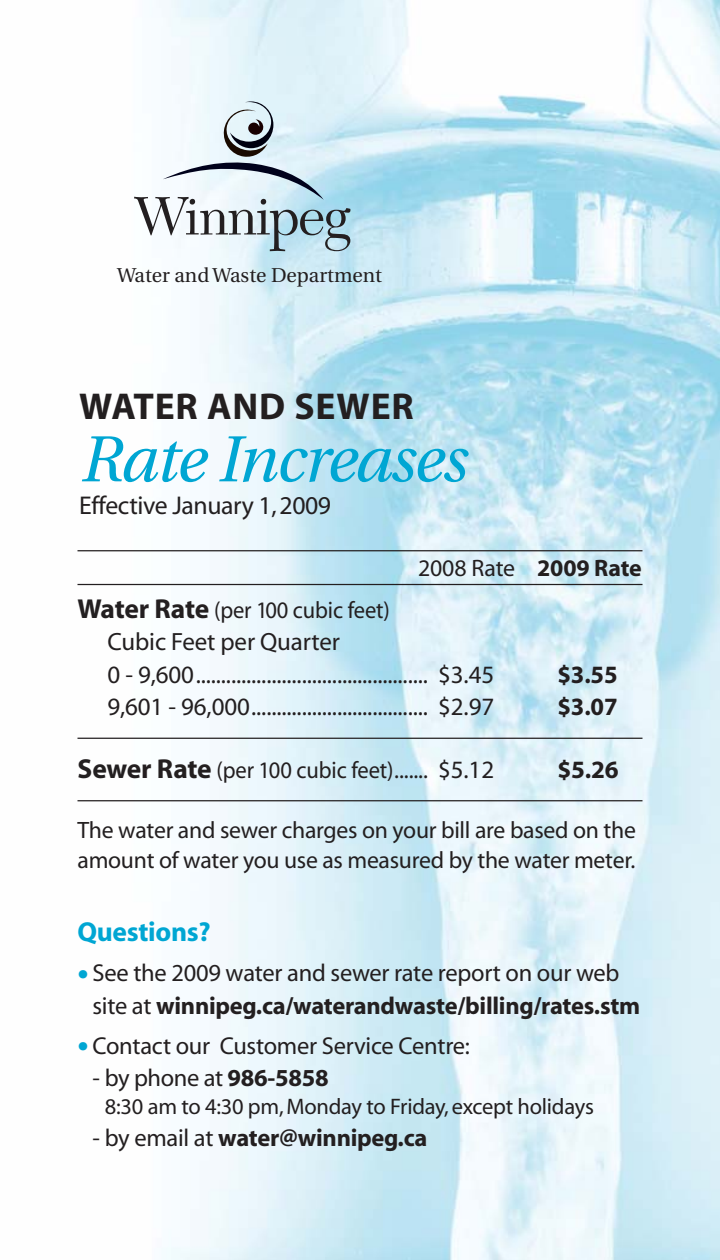
<style>
.page{position:relative;width:720px;height:1260px;background:#fff}
.page>*{position:absolute;margin:0;border:0;box-sizing:border-box;transform-origin:0 0}
.t1{font:italic 65px "Utopia";letter-spacing:-.02em;color:#00a6d3}
.t2{font:700 37.5px "Myriad";letter-spacing:.02em;color:#231f20}
.t3{font:700 27.5px "Myriad";letter-spacing:-.01em;color:#00a6d3}
.t4{font:25.75px "Myriad";letter-spacing:-.015em;color:#231f20}
.t5{font:25px/32.5px "Myriad";letter-spacing:-.005em;color:#231f20}
.t6{font:700 25px "Myriad";color:#231f20}
.t7{font:24.5px/32.5px "Myriad";letter-spacing:-.01em;color:#231f20}
.t8{font:700 24.5px "Myriad";letter-spacing:-.01em;color:#231f20}
.t9{font:24px "Myriad";letter-spacing:-.005em;color:#231f20}
.t10{font:23.75px/30px "Myriad";letter-spacing:-.01em;color:#231f20}
.t11{font:23.75px "Myriad";letter-spacing:-.01em;color:#231f20;scale:.95 1}
.t12{font:22.5px "Myriad";letter-spacing:-.01em;color:#231f20}
.t13{font:20px "Utopia";color:#231f20}
.s1{font-weight:700}
.s2{font-weight:700;font-size:27.5px}
.s3{font-size:25px}
.s4{font-size:40px;color:#00a6d3}
.s5{font-weight:400}
</style>
<div class="page">
<img style="left:77px;top:0;width:643px;height:1260px">
<hr style="left:78px;top:550px;width:564px;height:1px;background:#231f20">
<hr style="left:78px;top:584px;width:564px;height:1px;background:#231f20">
<hr style="left:78px;top:738px;width:564px;height:1px;background:#231f20">
<hr style="left:78px;top:800px;width:564px;height:1px;background:#231f20">
<svg style="left:134px;top:101px;width:216px;height:150px"></svg>
<p class="t13" style="left:117px;top:268px;width:267px">Water and Waste Department</p>
<h2 class="t2" style="left:79px;top:392px;width:336px">WATER AND SEWER</h2>
<h1 class="t1" style="left:79px;top:433px;width:388px">Rate Increases</h1>
<p class="t4" style="left:79px;top:496px;width:253px">Effective January 1, 2009</p>
<p class="t9" style="left:418px;top:559px;width:225px">2008 Rate <span class="s1">2009 Rate</span></p>
<p class="t11" style="left:78px;top:601px;width:331px"><span class="s2">Water Rate</span> (per 100 cubic feet)</p>
<p class="t5" style="left:108px;top:627px;width:388px">Cubic Feet per Quarter<br>0 - 9,600.............................................. $3.45</p>
<p class="t6" style="left:558px;top:665px;width:62px">$3.55</p>
<p class="t5" style="left:108px;top:692px;width:388px">9,601 - 96,000................................... $2.97</p>
<p class="t6" style="left:558px;top:697px;width:62px">$3.07</p>
<p class="t11" style="left:78px;top:761px;width:440px"><span class="s2">Sewer Rate</span> (per 100 cubic feet)....... <span class="s3">$5.12</span></p>
<p class="t6" style="left:557px;top:760px;width:63px">$5.26</p>
<p class="t10" style="left:78px;top:817px;width:560px">The water and sewer charges on your bill are based on the amount of water you use as measured by the water meter.</p>
<p class="t3" style="left:78px;top:922px;width:135px">Questions?</p>
<p class="t7" style="left:92px;top:959px;width:549px;text-indent:-15px"><span class="s4">•</span> See the 2009 water and sewer rate report on our web site at <span class="s1">winnipeg.ca/waterandwaste/billing/rates.stm</span></p>
<p class="t7" style="left:78px;top:1031px;width:394px"><span class="s4">•</span> Contact our Customer Service Centre:</p>
<p class="t7" style="left:92px;top:1064px;width:238px">- by phone at <span class="s1">986-5858</span></p>
<p class="t12" style="left:105px;top:1098px;width:490px">8:30 am to 4:30 pm, Monday to Friday, except holidays</p>
<p class="t8" style="left:92px;top:1129px;width:336px"><span class="s5">- by email at</span> water@winnipeg.ca</p>
</div>
